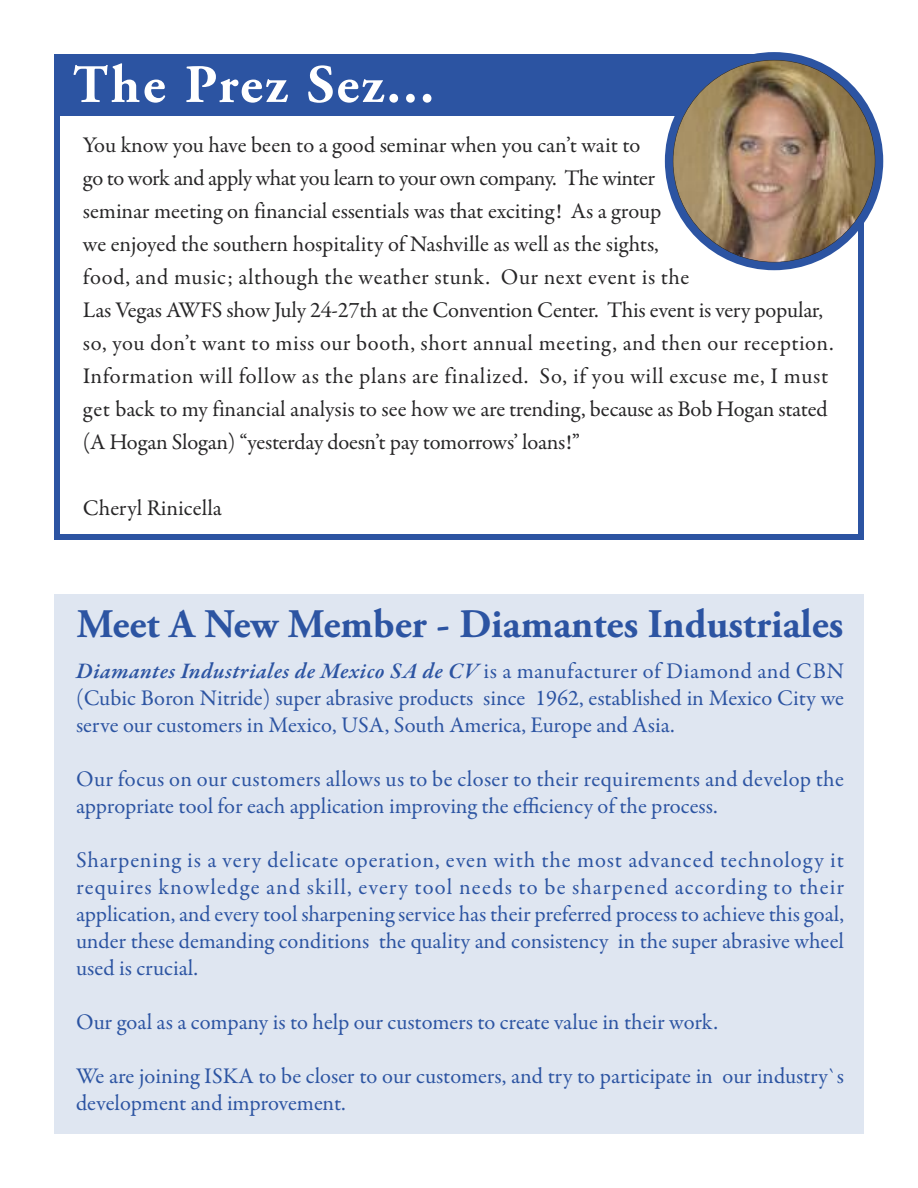
<style>
.page{position:relative;width:918px;height:1188px;background:#fff}
.page>*{position:absolute;margin:0;border:0;box-sizing:border-box;transform-origin:0 0}
.t1{font:700 54px "Adobe Garamond";letter-spacing:.05em;color:#fff}
.t2{font:700 40.5px "Adobe Garamond Pro";color:#2c54a2}
.t3{font:22.5px/27px "Garamond Premr Pro";color:#2c54a2;text-align:justify}
.t4{font:22.5px/33px "Garamond Premr Pro";color:#272627}
.s1{font-weight:600;font-style:italic}
</style>
<div class="page">
<div style="left:54px;top:109px;width:810px;height:431px;border:6px solid #2c54a2"></div>
<div style="left:54px;top:54px;width:737px;height:62px;background:#2c54a2"></div>
<div style="left:665px;top:52px;width:218px;height:218px;background:#2c54a2;border-radius:50%"></div>
<img style="left:673px;top:60px;width:202px;height:202px;border-radius:50%">
<div style="left:54px;top:594px;width:810px;height:540px;background:#dfe6f1"></div>
<h1 class="t1" style="left:73px;top:63px;width:363px">The Prez Sez...</h1>
<p class="t4" style="left:83px;top:131px;width:752px">You know you have been to a good seminar when you can’t wait to<br>go to work and apply what you learn to your own company. The winter<br>seminar meeting on financial essentials was that exciting! As a group<br>we enjoyed the southern hospitality of Nashville as well as the sights,<br>food, and music; although the weather stunk. Our next event is the<br>Las Vegas AWFS show July 24-27th at the Convention Center. This event is very popular, so, you don’t want to miss our booth, short annual meeting, and then our reception.<br>Information will follow as the plans are finalized. So, if you will excuse me, I must get back to my financial analysis to see how we are trending, because as Bob Hogan stated (A Hogan Slogan) “yesterday doesn’t pay tomorrows’ loans!”</p>
<p class="t4" style="left:83px;top:494px;width:140px">Cheryl Rinicella</p>
<h2 class="t2" style="left:77px;top:608px;width:768px">Meet A New Member - Diamantes Industriales</h2>
<p class="t3" style="left:76px;top:660px;width:770px"><span class="s1">Diamantes Industriales de Mexico SA de CV</span> is a manufacturer of Diamond and CBN (Cubic Boron Nitride) super abrasive products since 1962, established in Mexico City we serve our customers in Mexico, USA, South America, Europe and Asia.</p>
<p class="t3" style="left:76px;top:768px;width:769px">Our focus on our customers allows us to be closer to their requirements and develop the appropriate tool for each application improving the efficiency of the process.</p>
<p class="t3" style="left:76px;top:849px;width:770px">Sharpening is a very delicate operation, even with the most advanced technology it requires knowledge and skill, every tool needs to be sharpened according to their application, and every tool sharpening service has their preferred process to achieve this goal, under these demanding conditions the quality and consistency in the super abrasive wheel used is crucial.</p>
<p class="t3" style="left:76px;top:1011px;width:643px">Our goal as a company is to help our customers to create value in their work.</p>
<p class="t3" style="left:76px;top:1065px;width:770px">We are joining ISKA to be closer to our customers, and try to participate in our industry`s development and improvement.</p>
</div>
